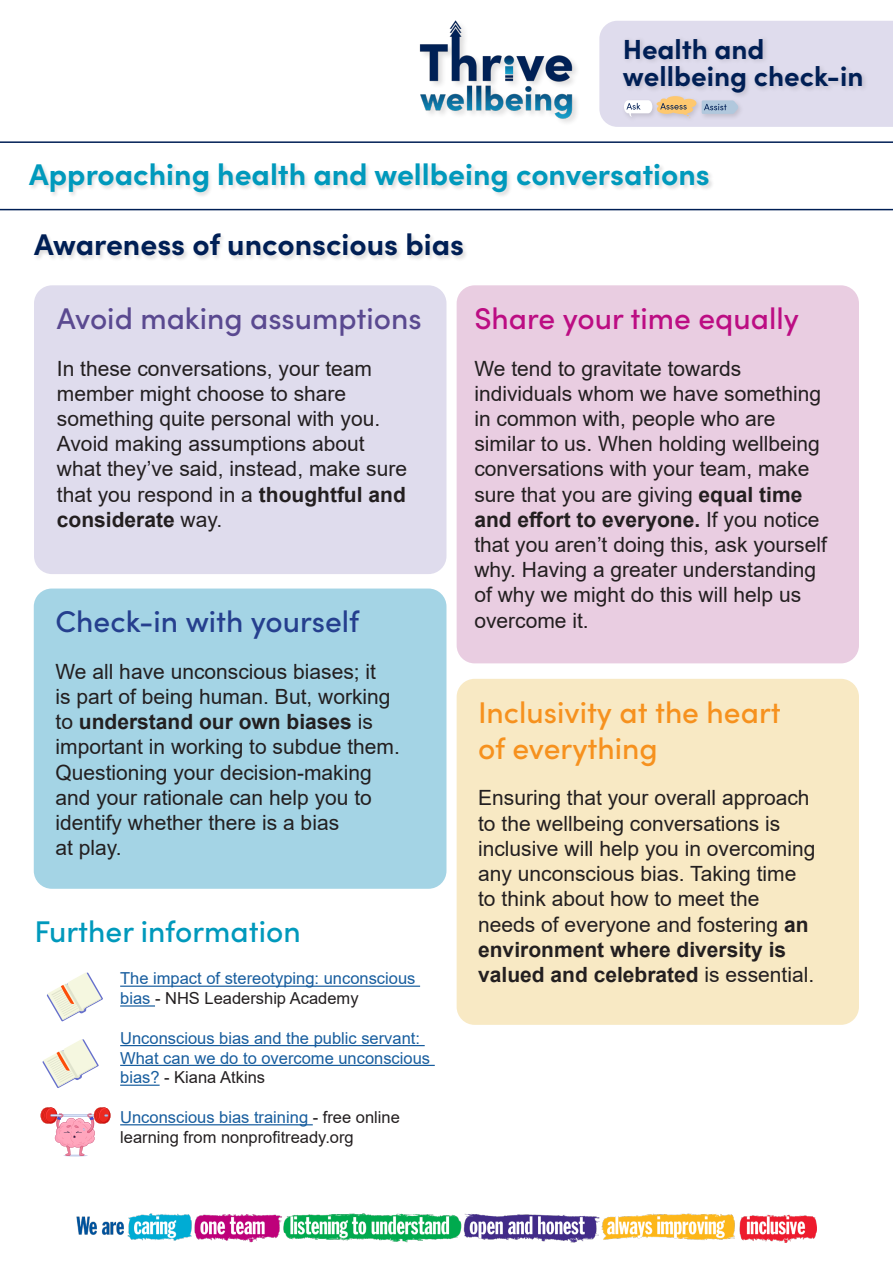
<style>
.page{position:relative;width:893px;height:1263px;background:#fff}
.page>*{position:absolute;margin:0;border:0;box-sizing:border-box;transform-origin:0 0}
.t1{font:700 30px "Sofia Pro";color:#0099bc}
.t2{font:500 30px "Sofia Pro";color:#f6911e}
.t3{font:700 30px "Sofia Pro";color:#001f55}
.t4{font:500 30px "Sofia Pro";color:#5a4990}
.t5{font:500 30px "Sofia Pro";color:#bc0d83}
.t6{font:500 30px "Sofia Pro";color:#253f8e}
.t7{font:500 30px "Sofia Pro";color:#0099bc}
.t8{font:700 27.6px/27.6px "Sofia Pro";color:#001f55}
.t9{font:21px/25.2px "Arial";color:#231f20}
.t10{font:16.5px/19.8px "Arial";color:#175d9e}
.t11{font:16.5px/19.8px "Arial";color:#231f20}
.s1{font-weight:700}
.s2{color:#231f20}
.s3{color:#175d9e}
</style>
<div class="page">
<svg style="left:0;top:141px;width:893px;height:69px"></svg>
<img style="left:77px;top:1214px;width:739px;height:29px">
<svg style="left:599px;top:21px;width:294px;height:106px;background:#dbd8e6"></svg>
<div style="left:419px;top:20px;width:161px;height:107px;background:#231f20;opacity:.15"></div>
<img style="left:419px;top:20px;width:156px;height:107px">
<div style="left:33px;top:233px;width:436px;height:28px;background:#231f20;opacity:.15"></div>
<hr style="left:120px;top:985px;width:300px;height:2px;background:#175d9e">
<hr style="left:120px;top:1005px;width:35px;height:1px;background:#175d9e">
<hr style="left:120px;top:1045px;width:305px;height:1px;background:#175d9e">
<hr style="left:120px;top:1065px;width:315px;height:1px;background:#175d9e">
<hr style="left:120px;top:1084px;width:40px;height:2px;background:#175d9e">
<hr style="left:120px;top:1124px;width:193px;height:1px;background:#175d9e">
<svg style="left:47px;top:972px;width:56px;height:49px"></svg>
<svg style="left:42px;top:1039px;width:57px;height:49px"></svg>
<div style="left:34px;top:285px;width:412px;height:289px;background:#dfdced;border-radius:18px"></div>
<div style="left:457px;top:285px;width:402px;height:378px;background:#e9cde1;border-radius:18px"></div>
<div style="left:34px;top:588px;width:412px;height:301px;background:#a4d4e5;border-radius:18px"></div>
<div style="left:457px;top:679px;width:402px;height:346px;background:#f8e9c4;border-radius:18px"></div>
<svg style="left:41px;top:1107px;width:70px;height:49px"></svg>
<div style="left:29px;top:163px;width:685px;height:36px;background:#231f20;opacity:.15"></div>
<h2 class="t8" style="left:623px;top:33px;width:242px">Health and wellbeing check-in</h2>
<p class="t1" style="left:29px;top:152px;width:682px">Approaching health and wellbeing conversations</p>
<p class="t3" style="left:34px;top:222px;width:431px">Awareness of unconscious bias</p>
<p class="t4" style="left:57px;top:296px;width:366px">Avoid making assumptions</p>
<p class="t9" style="left:57px;top:355px;width:352px">In these conversations, your team member might choose to share something quite personal with you.<br>Avoid making assumptions about what they’ve said, instead, make sure that you respond in a <span class="s1">thoughtful and considerate</span> way.</p>
<p class="t5" style="left:474px;top:296px;width:326px">Share your time equally</p>
<p class="t9" style="left:474px;top:355px;width:354px">We tend to gravitate towards individuals whom we have something in common with, people who are similar to us. When holding wellbeing conversations with your team, make sure that you are giving <span class="s1">equal time and effort to everyone.</span> If you notice that you aren’t doing this, ask yourself why. Having a greater understanding of why we might do this will help us</p>
<p class="t6" style="left:56px;top:599px;width:305px">Check-in with yourself</p>
<p class="t9" style="left:474px;top:607px;width:116px">overcome it.</p>
<p class="t9" style="left:56px;top:659px;width:346px">We all have unconscious biases; it<br>is part of being human. But, working to <span class="s1">understand our own biases</span> is important in working to subdue them.<br>Questioning your decision-making and your rationale can help you to identify whether there is a bias</p>
<p class="t9" style="left:56px;top:835px;width:68px">at play.</p>
<p class="t2" style="left:478px;top:690px;width:304px">Inclusivity at the heart</p>
<p class="t2" style="left:478px;top:726px;width:181px">of everything</p>
<p class="t9" style="left:478px;top:785px;width:339px">Ensuring that your overall approach to the wellbeing conversations is inclusive will help you in overcoming any unconscious bias. Taking time to think about how to meet the needs of everyone and fostering <span class="s1">an environment where diversity is valued and celebrated</span> is essential.</p>
<p class="t7" style="left:34px;top:909px;width:268px">Further information</p>
<p class="t10" style="left:120px;top:969px;width:297px">The impact of stereotyping: unconscious bias <span class="s2">- NHS Leadership Academy</span></p>
<p class="t10" style="left:120px;top:1028px;width:311px">Unconscious bias and the public servant:<br>What can we do to overcome unconscious bias? <span class="s2">- Kiana Atkins</span></p>
<p class="t11" style="left:120px;top:1107px;width:281px"><span class="s3">Unconscious bias training</span> - free online learning from nonprofitready.org</p>
</div>
